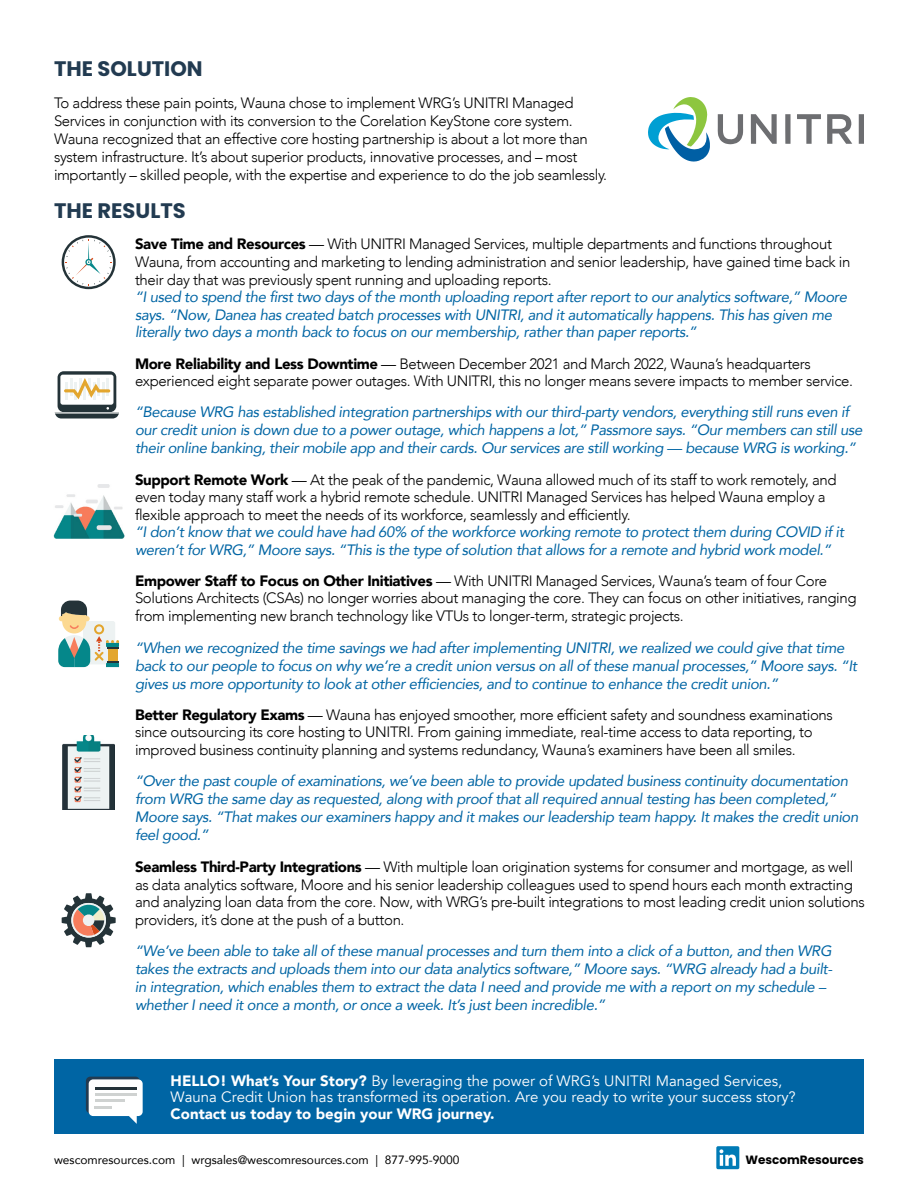
<style>
.page{position:relative;width:918px;height:1188px;background:#fff}
.page>*{position:absolute;margin:0;border:0;box-sizing:border-box;transform-origin:0 0}
.t1{font:700 21px "Poppins";color:#223b51}
.t2{font:300 15px/17.5px "Avenir";letter-spacing:-.025em;color:#000}
.t3{font:italic 15px/18px "Avenir";letter-spacing:-.025em;color:#0065a4}
.t4{font:15px/15.9px "Avenir";color:#fff}
.t5{font:900 15px "Avenir";color:#fff}
.t6{font:12px "Avenir";color:#000}
.t7{font:700 12px "Poppins";color:#000}
.s1{font-weight:900}
</style>
<div class="page">
<div style="left:716px;top:1146px;width:23px;height:23px;background:#007bb6;border-radius:2px"></div>
<svg style="left:719px;top:1149px;width:17px;height:17px"></svg>
<div style="left:54px;top:1060px;width:810px;height:74px;background:#0065a4"></div>
<svg style="left:86px;top:1077px;width:54px;height:36px"></svg>
<svg style="left:89px;top:1079px;width:54px;height:45px"></svg>
<hr style="left:95px;top:1087px;width:42px;height:2px;background:#25333a">
<hr style="left:95px;top:1093px;width:42px;height:3px;background:#cfd2d1">
<hr style="left:95px;top:1100px;width:29px;height:2px;background:#cfd2d1">
<hr style="left:95px;top:1106px;width:17px;height:3px;background:#cfd2d1">
<svg style="left:827px;top:114px;width:25px;height:30px"></svg>
<svg style="left:718px;top:114px;width:25px;height:30px"></svg>
<svg style="left:751px;top:114px;width:26px;height:30px"></svg>
<svg style="left:785px;top:114px;width:6px;height:30px"></svg>
<svg style="left:797px;top:114px;width:24px;height:30px"></svg>
<svg style="left:859px;top:114px;width:5px;height:30px"></svg>
<svg style="left:648px;top:97px;width:62px;height:65px"></svg>
<svg style="left:62px;top:235px;width:54px;height:54px"></svg>
<svg style="left:64px;top:238px;width:49px;height:49px"></svg>
<svg style="left:66px;top:239px;width:46px;height:46px"></svg>
<img style="left:63px;top:736px;width:51px;height:74px">
<svg style="left:62px;top:893px;width:54px;height:54px"></svg>
<svg style="left:58px;top:371px;width:58px;height:41px"></svg>
<div style="left:60px;top:375px;width:53px;height:30px;background:#fff;border-radius:2px"></div>
<svg style="left:55px;top:407px;width:64px;height:11px"></svg>
<svg style="left:64px;top:378px;width:46px;height:22px"></svg>
<svg style="left:58px;top:601px;width:61px;height:66px"></svg>
<img style="left:53px;top:485px;width:71px;height:54px">
<h1 class="t1" style="left:54px;top:57px;width:150px">THE SOLUTION</h1>
<p class="t2" style="left:54px;top:93px;width:555px;line-height:18px">To address these pain points, Wauna chose to implement WRG’s UNITRI Managed Services in conjunction with its conversion to the Corelation KeyStone core system.<br>Wauna recognized that an effective core hosting partnership is about a lot more than system infrastructure. It’s about superior products, innovative processes, and – most importantly – skilled people, with the expertise and experience to do the job seamlessly.</p>
<h1 class="t1" style="left:54px;top:198px;width:133px">THE RESULTS</h1>
<p class="t2" style="left:135px;top:235px;width:717px"><span class="s1">Save Time and Resources</span> — With UNITRI Managed Services, multiple departments and functions throughout<br>Wauna, from accounting and marketing to lending administration and senior leadership, have gained time back in their day that was previously spent running and uploading reports.</p>
<p class="t3" style="left:135px;top:288px;width:714px">“I used to spend the first two days of the month uploading report after report to our analytics software,” Moore says. “Now, Danea has created batch processes with UNITRI, and it automatically happens. This has given me literally two days a month back to focus on our membership, rather than paper reports.”</p>
<p class="t2" style="left:135px;top:355px;width:720px;line-height:16.8px"><span class="s1">More Reliability and Less Downtime</span> — Between December 2021 and March 2022, Wauna’s headquarters experienced eight separate power outages. With UNITRI, this no longer means severe impacts to member service.</p>
<p class="t3" style="left:135px;top:403px;width:729px">“Because WRG has established integration partnerships with our third-party vendors, everything still runs even if our credit union is down due to a power outage, which happens a lot,” Passmore says. “Our members can still use their online banking, their mobile app and their cards. Our services are still working — because WRG is working.”</p>
<p class="t2" style="left:135px;top:471px;width:703px"><span class="s1">Support Remote Work</span> — At the peak of the pandemic, Wauna allowed much of its staff to work remotely, and even today many staff work a hybrid remote schedule. UNITRI Managed Services has helped Wauna employ a flexible approach to meet the needs of its workforce, seamlessly and efficiently.</p>
<p class="t3" style="left:135px;top:523px;width:711px;line-height:17.5px">“I don’t know that we could have had 60% of the workforce working remote to protect them during COVID if it weren’t for WRG,” Moore says. “This is the type of solution that allows for a remote and hybrid work model.”</p>
<p class="t2" style="left:135px;top:573px;width:723px"><span class="s1">Empower Staff to Focus on Other Initiatives</span> — With UNITRI Managed Services, Wauna’s team of four Core<br>Solutions Architects (CSAs) no longer worries about managing the core. They can focus on other initiatives, ranging from implementing new branch technology like VTUs to longer-term, strategic projects.</p>
<p class="t3" style="left:135px;top:638px;width:724px">“When we recognized the time savings we had after implementing UNITRI, we realized we could give that time back to our people to focus on why we’re a credit union versus on all of these manual processes,” Moore says. “It gives us more opportunity to look at other efficiencies, and to continue to enhance the credit union.”</p>
<p class="t2" style="left:135px;top:706px;width:699px"><span class="s1">Better Regulatory Exams</span> — Wauna has enjoyed smoother, more efficient safety and soundness examinations since outsourcing its core hosting to UNITRI. From gaining immediate, real-time access to data reporting, to improved business continuity planning and systems redundancy, Wauna’s examiners have been all smiles.</p>
<p class="t3" style="left:135px;top:772px;width:725px">“Over the past couple of examinations, we’ve been able to provide updated business continuity documentation from WRG the same day as requested, along with proof that all required annual testing has been completed,” Moore says. “That makes our examiners happy and it makes our leadership team happy. It makes the credit union feel good.”</p>
<p class="t2" style="left:135px;top:858px;width:731px"><span class="s1">Seamless Third-Party Integrations</span> — With multiple loan origination systems for consumer and mortgage, as well as data analytics software, Moore and his senior leadership colleagues used to spend hours each month extracting and analyzing loan data from the core. Now, with WRG’s pre-built integrations to most leading credit union solutions providers, it’s done at the push of a button.</p>
<p class="t3" style="left:135px;top:942px;width:699px">“We’ve been able to take all of these manual processes and turn them into a click of a button, and then WRG takes the extracts and uploads them into our data analytics software,” Moore says. “WRG already had a built&shy;in integration, which enables them to extract the data I need and provide me with a report on my schedule – whether I need it once a month, or once a week. It’s just been incredible.”</p>
<p class="t4" style="left:171px;top:1074px;width:627px"><span class="s1">HELLO! What’s Your Story?</span> By leveraging the power of WRG’s UNITRI Managed Services,<br>Wauna Credit Union has transformed its operation. Are you ready to write your success story?</p>
<p class="t5" style="left:171px;top:1101px;width:326px">Contact us today to begin your WRG journey.</p>
<p class="t6" style="left:54px;top:1150px;width:407px">wescomresources.com | wrgsales@wescomresources.com | 877-995-9000</p>
<p class="t7" style="left:746px;top:1153px;width:120px">WescomResources</p>
</div>
